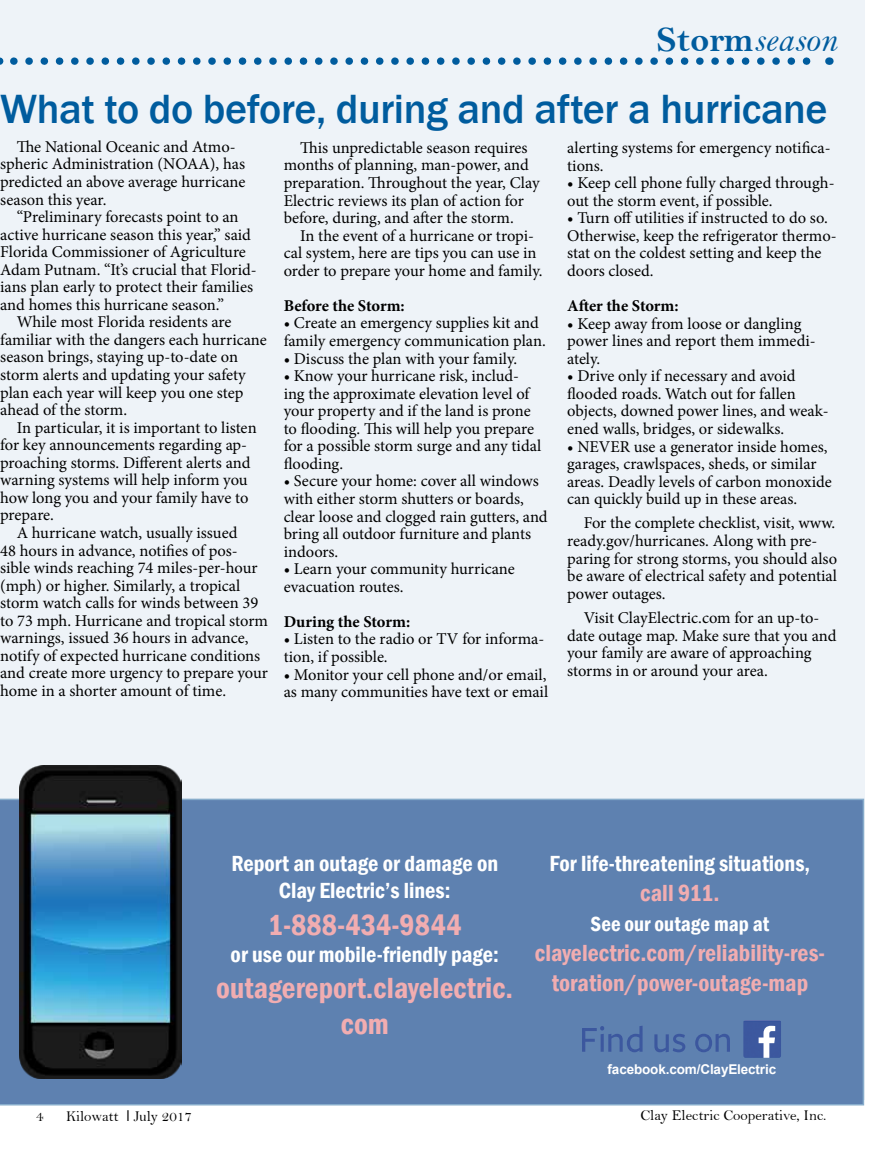
<style>
.page{position:relative;width:891px;height:1161px;background:#fff}
.page>*{position:absolute;margin:0;border:0;box-sizing:border-box;transform-origin:0 0}
.t1{font:500 42px "Franklin Gothic";letter-spacing:-.01em;color:#005c9e}
.t2{font:36px "Bell MT Italic";color:#005c9e}
.t3{font:600 condensed 30px/36px "Franklin Gothic";color:#f1adb1;text-align:center}
.t4{font:600 condensed 24px/30px "Franklin Gothic";color:#f1adb1;text-align:center}
.t5{font:600 condensed 22.5px/27px "Franklin Gothic";color:#fff;text-align:center}
.t6{font:600 condensed 21px "Franklin Gothic";color:#fff}
.t7{font:16.5px/17.5px "Minion Pro";letter-spacing:-.005em;color:#000}
.t8{font:700 16.5px "Minion Pro";letter-spacing:-.005em;color:#000}
.t9{font:15px "Bell";color:#000}
.t10{font:700 13.5px "Arial";letter-spacing:-.01em;color:#fff}
.s1{font-family:"Bell MT Bold"}
</style>
<div class="page">
<div style="left:0;top:0;width:864px;height:1099px;background:#eef3f8"></div>
<div style="left:0;top:799px;width:864px;height:307px;background:#5e81b0"></div>
<svg style="left:14px;top:57px;width:797px;height:8px"></svg>
<img style="left:582px;top:1020px;width:199px;height:38px">
<img style="left:759px;top:1026px;width:16px;height:32px">
<img style="left:20px;top:765px;width:162px;height:313px">
<h2 class="t2" style="left:657px;top:18px;width:182px"><span class="s1">Storm</span>season</h2>
<h1 class="t1" style="left:0;top:83px;width:829px">What to do before, during and after a hurricane</h1>
<p class="t7" style="left:0;top:138px;width:247px;text-indent:16px">The National Oceanic and Atmo&shy;spheric Administration (NOAA), has predicted an above average hurricane season this year.</p>
<p class="t7" style="left:17px;top:208px;width:223px">“Preliminary forecasts point to an</p>
<p class="t7" style="left:0;top:226px;width:252px">active hurricane season this year,” said</p>
<p class="t7" style="left:0;top:243px;width:247px">Florida Commissioner of Agriculture</p>
<p class="t7" style="left:0;top:261px;width:258px">Adam Putnam. “It’s crucial that Florid-</p>
<p class="t7" style="left:0;top:278px;width:254px">ians plan early to protect their families</p>
<p class="t7" style="left:0;top:296px;width:225px">and homes this hurricane season.”</p>
<p class="t7" style="left:17px;top:313px;width:216px">While most Florida residents are</p>
<p class="t7" style="left:0;top:331px;width:268px">familiar with the dangers each hurricane</p>
<p class="t7" style="left:0;top:349px;width:240px">season brings, staying up-to-date on</p>
<p class="t7" style="left:0;top:366px;width:247px">storm alerts and updating your safety</p>
<p class="t7" style="left:0;top:384px;width:245px">plan each year will keep you one step</p>
<p class="t7" style="left:0;top:401px;width:128px">ahead of the storm.</p>
<p class="t7" style="left:17px;top:419px;width:242px">In particular, it is important to listen</p>
<p class="t7" style="left:0;top:436px;width:248px">for key announcements regarding ap-</p>
<p class="t7" style="left:0;top:454px;width:252px">proaching storms. Different alerts and</p>
<p class="t7" style="left:0;top:471px;width:249px">warning systems will help inform you</p>
<p class="t7" style="left:0;top:489px;width:250px">how long you and your family have to</p>
<p class="t7" style="left:0;top:506px;width:55px">prepare.</p>
<p class="t7" style="left:17px;top:524px;width:222px">A hurricane watch, usually issued</p>
<p class="t7" style="left:0;top:542px;width:239px">48 hours in advance, notifies of pos-</p>
<p class="t7" style="left:0;top:559px;width:259px">sible winds reaching 74 miles-per-hour</p>
<p class="t7" style="left:0;top:577px;width:242px">(mph) or higher. Similarly, a tropical</p>
<p class="t7" style="left:0;top:594px;width:260px">storm watch calls for winds between 39</p>
<p class="t7" style="left:0;top:612px;width:269px">to 73 mph. Hurricane and tropical storm</p>
<p class="t7" style="left:0;top:629px;width:250px">warnings, issued 36 hours in advance,</p>
<p class="t7" style="left:0;top:647px;width:262px">notify of expected hurricane conditions</p>
<p class="t7" style="left:0;top:664px;width:269px">and create more urgency to prepare your</p>
<p class="t7" style="left:0;top:682px;width:227px">home in a shorter amount of time.</p>
<p class="t7" style="left:284px;top:139px;width:257px;text-indent:16px">This unpredictable season requires months of planning, man-power, and preparation. Throughout the year, Clay Electric reviews its plan of action for before, during, and after the storm.</p>
<p class="t7" style="left:284px;top:227px;width:260px;text-align:center">In the event of a hurricane or tropi-<br>cal system, here are tips you can use in order to prepare your home and family.</p>
<p class="t8" style="left:284px;top:294px;width:123px">Before the Storm:</p>
<p class="t7" style="left:284px;top:315px;width:264px">• Create an emergency supplies kit and family emergency communication plan.</p>
<p class="t7" style="left:284px;top:350px;width:235px">• Discuss the plan with your family.</p>
<p class="t7" style="left:284px;top:367px;width:259px">• Know your hurricane risk, includ&shy;ing the approximate elevation level of your property and if the land is prone to flooding. This will help you prepare for a possible storm surge and any tidal flooding.</p>
<p class="t7" style="left:284px;top:473px;width:266px">• Secure your home: cover all windows with either storm shutters or boards, clear loose and clogged rain gutters, and bring all outdoor furniture and plants indoors.</p>
<p class="t7" style="left:284px;top:560px;width:233px">• Learn your community hurricane evacuation routes.</p>
<p class="t8" style="left:284px;top:610px;width:128px">During the Storm:</p>
<p class="t7" style="left:284px;top:631px;width:262px">• Listen to the radio or TV for informa&shy;tion, if possible.</p>
<p class="t7" style="left:284px;top:666px;width:266px">• Monitor your cell phone and/or email, as many communities have text or email</p>
<p class="t7" style="left:567px;top:139px;width:265px">alerting systems for emergency notifica&shy;tions.</p>
<p class="t7" style="left:567px;top:174px;width:269px">• Keep cell phone fully charged through&shy;out the storm event, if possible.</p>
<p class="t7" style="left:567px;top:209px;width:271px">• Turn off utilities if instructed to do so.<br>Otherwise, keep the refrigerator thermo&shy;stat on the coldest setting and keep the doors closed.</p>
<p class="t8" style="left:567px;top:294px;width:113px">After the Storm:</p>
<p class="t7" style="left:567px;top:315px;width:250px">• Keep away from loose or dangling power lines and report them immedi&shy;ately.</p>
<p class="t7" style="left:567px;top:367px;width:263px">• Drive only if necessary and avoid flooded roads. Watch out for fallen objects, downed power lines, and weak&shy;ened walls, bridges, or sidewalks.</p>
<p class="t7" style="left:567px;top:438px;width:266px">• NEVER use a generator inside homes, garages, crawlspaces, sheds, or similar areas. Deadly levels of carbon monoxide can quickly build up in these areas.</p>
<p class="t7" style="left:567px;top:515px;width:271px;text-indent:16px">For the complete checklist, visit, www. ready.gov/hurricanes. Along with pre&shy;paring for strong storms, you should also be aware of electrical safety and potential power outages.</p>
<p class="t7" style="left:567px;top:609px;width:271px;text-indent:16px">Visit ClayElectric.com for an up-to&shy;date outage map. Make sure that you and your family are aware of approaching storms in or around your area.</p>
<h3 class="t5" style="left:231px;top:849px;width:268px">Report an outage or damage on<br>Clay Electric’s lines:</h3>
<h3 class="t3" style="left:268px;top:907px;width:196px">1-888-434-9844</h3>
<h3 class="t5" style="left:231px;top:941px;width:270px">or use our mobile-friendly page:</h3>
<h3 class="t3" style="left:216px;top:970px;width:299px">outagereport.clayelectric. com</h3>
<h3 class="t5" style="left:550px;top:849px;width:262px">For life-threatening situations,</h3>
<h3 class="t4" style="left:640px;top:877px;width:81px">call 911.</h3>
<p class="t6" style="left:591px;top:910px;width:180px">See our outage map at</p>
<h3 class="t4" style="left:535px;top:937px;width:292px">clayelectric.com/reliability-res&shy;toration/power-outage-map</h3>
<p class="t10" style="left:608px;top:1061px;width:170px">facebook.com/ClayElectric</p>
<p class="t9" style="left:36px;top:1107px;width:9px">4</p>
<p class="t9" style="left:66px;top:1107px;width:127px">Kilowatt July 2017</p>
<p class="t9" style="left:640px;top:1106px;width:187px">Clay Electric Cooperative, Inc.</p>
</div>
